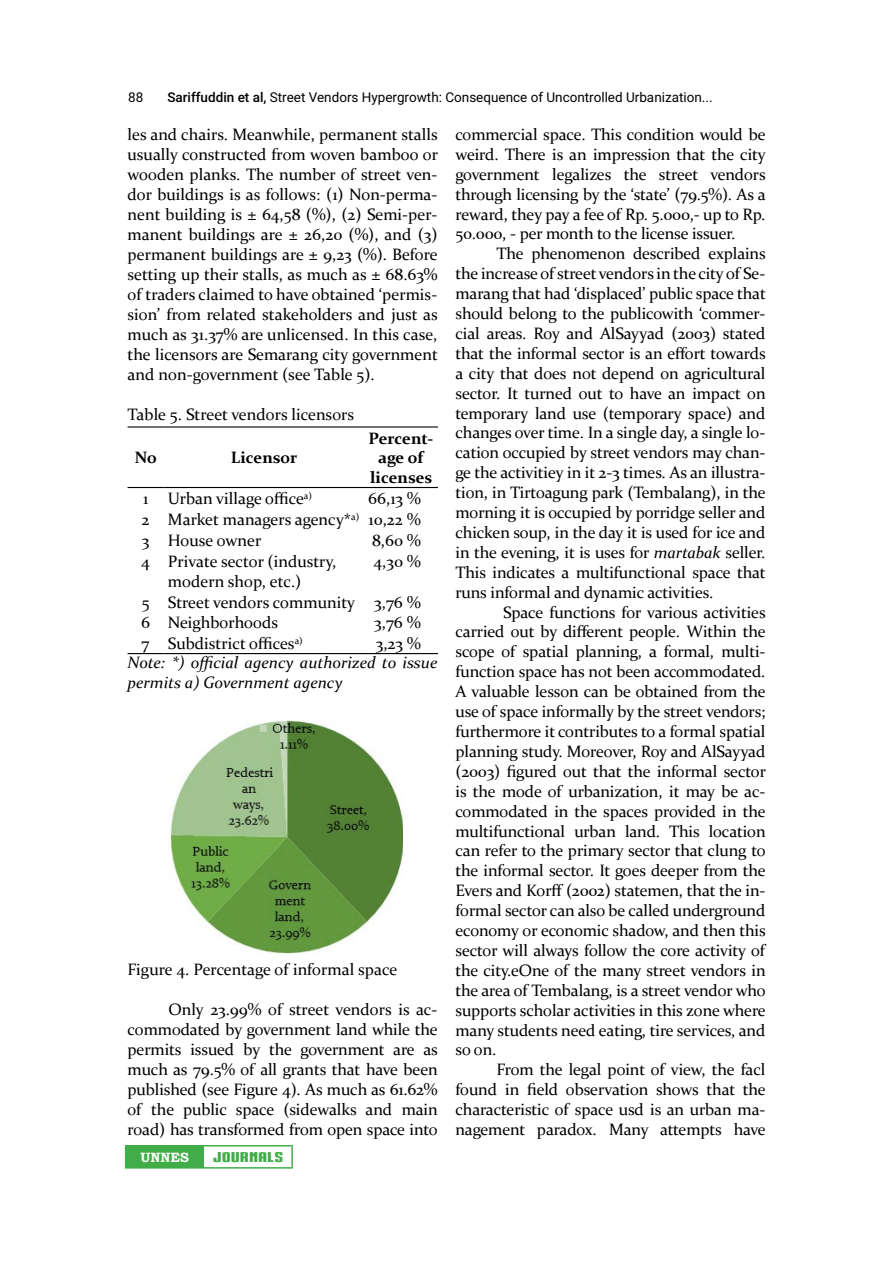
<style>
.page{position:relative;width:893px;height:1263px;background:#fff}
.page>*{position:absolute;margin:0;border:0;box-sizing:border-box;transform-origin:0 0}
.t1{font:16.5px/20px "Constantia";letter-spacing:-.01em;color:#000;text-align:justify}
.t2{font:italic 16.5px/20px "Constantia";color:#000}
.t3{font:700 16.5px/19.8px "Constantia";color:#000;text-align:center}
.t4{font:13.5px "Roboto";color:#000}
.t5{font:13.5px "IRONMANOFWAR002 NCV";color:#41ad49;scale:1.53 1}
.t6{font:700 13.5px "Bookman Old Style";color:#fff}
.s1{font-weight:500}
.s2{font-style:italic}
</style>
<div class="page">
<div style="left:126px;top:1146px;width:78px;height:22px;background:#41ad49"></div>
<hr style="left:125px;top:1145px;width:79px;height:1px;background:#41ad49">
<svg style="left:125px;top:1146px;width:1px;height:21px"></svg>
<hr style="left:204px;top:1145px;width:89px;height:1px;background:#41ad49">
<hr style="left:291px;top:1146px;width:2px;height:21px;background:#41ad49">
<hr style="left:125px;top:1167px;width:79px;height:1px;background:#41ad49">
<hr style="left:204px;top:1167px;width:89px;height:1px;background:#41ad49">
<hr style="left:128px;top:487px;width:36px;height:1px;background:#000">
<hr style="left:164px;top:487px;width:200px;height:1px;background:#000">
<hr style="left:364px;top:487px;width:74px;height:1px;background:#000">
<hr style="left:128px;top:426px;width:36px;height:2px;background:#000">
<hr style="left:164px;top:426px;width:200px;height:2px;background:#000">
<hr style="left:364px;top:426px;width:74px;height:2px;background:#000">
<hr style="left:128px;top:653px;width:36px;height:1px;background:#000">
<hr style="left:164px;top:653px;width:200px;height:1px;background:#000">
<hr style="left:364px;top:653px;width:74px;height:1px;background:#000">
<img style="left:170px;top:720px;width:233px;height:234px">
<p class="t4" style="left:128px;top:88px;width:17px">88</p>
<p class="t4" style="left:167px;top:88px;width:547px"><span class="s1">Sariffuddin et al,</span> Street Vendors Hypergrowth: Consequence of Uncontrolled Urbanization...</p>
<p class="t1" style="left:128px;top:124px;width:312px">les and chairs. Meanwhile, permanent stalls usually constructed from woven bamboo or wooden planks. The number of street ven&shy;dor buildings is as follows: (1) Non-perma&shy;nent building is ± 64,58 (%), (2) Semi-per&shy;manent buildings are ± 26,20 (%), and (3) permanent buildings are ± 9,23 (%). Before setting up their stalls, as much as ± 68.63% of traders claimed to have obtained ‘permis&shy;sion’ from related stakeholders and just as much as 31.37% are unlicensed. In this case, the licensors are Semarang city government and non-government (see Table 5).</p>
<p class="t1" style="left:128px;top:404px;width:228px">Table 5. Street vendors licensors</p>
<p class="t3" style="left:135px;top:447px;width:24px">No</p>
<p class="t3" style="left:231px;top:447px;width:68px">Licensor</p>
<p class="t3" style="left:369px;top:427px;width:66px">Percent&shy;age of licenses</p>
<p class="t1" style="left:143px;top:488px;width:171px">1 Urban village office<sup>a)</sup></p>
<p class="t1" style="left:142px;top:487px;width:280px;line-height:20.9px;text-indent:227px">66,13 % 2 Market managers agency*<sup>a)</sup> 10,22 % 3 House owner</p>
<p class="t1" style="left:372px;top:530px;width:50px">8,60 %</p>
<p class="t1" style="left:141px;top:551px;width:197px;text-align:center">4 Private sector (industry, modern shop, etc.)</p>
<p class="t1" style="left:373px;top:550px;width:49px">4,30 %</p>
<p class="t1" style="left:141px;top:591px;width:281px;line-height:20.9px">5 Street vendors community 3,76 %<br>6 Neighborhoods</p>
<p class="t1" style="left:374px;top:612px;width:48px">3,76 %</p>
<p class="t1" style="left:142px;top:633px;width:163px">7 Subdistrict offices<sup>a)</sup></p>
<p class="t1" style="left:376px;top:633px;width:46px">3,23 %</p>
<p class="t2" style="left:128px;top:652px;width:311px">Note: *) official agency authorized to issue permits a) Government agency</p>
<p class="t1" style="left:128px;top:959px;width:271px">Figure 4. Percentage of informal space</p>
<p class="t1" style="left:128px;top:999px;width:312px;text-indent:41px">Only 23.99% of street vendors is ac&shy;commodated by government land while the permits issued by the government are as much as 79.5% of all grants that have been published (see Figure 4). As much as 61.62% of the public space (sidewalks and main road) has transformed from open space into</p>
<p class="t6" style="left:141px;top:1147px;width:50px">UNNES</p>
<p class="t5" style="left:213px;top:1147px;width:48px">JOURNALS</p>
<p class="t1" style="left:455px;top:124px;width:312px">commercial space. This condition would be weird. There is an impression that the city government legalizes the street vendors through licensing by the ‘state’ (79.5%). As a reward, they pay a fee of Rp. 5.000,- up to Rp.<br>50.000, - per month to the license issuer.</p>
<p class="t1" style="left:455px;top:243px;width:312px;text-indent:41px">The phenomenon described explains the increase of street vendors in the city of Se&shy;marang that had ‘displaced’ public space that should belong to the publicowith ‘commer&shy;cial areas. Roy and AlSayyad (2003) stated that the informal sector is an effort towards a city that does not depend on agricultural sector. It turned out to have an impact on temporary land use (temporary space) and changes over time. In a single day, a single lo&shy;cation occupied by street vendors may chan&shy;ge the activitiey in it 2-3 times. As an illustra&shy;tion, in Tirtoagung park (Tembalang), in the morning it is occupied by porridge seller and chicken soup, in the day it is used for ice and in the evening, it is uses for <span class="s2">martabak</span> seller.<br>This indicates a multifunctional space that runs informal and dynamic activities.</p>
<p class="t1" style="left:455px;top:601px;width:312px;text-indent:48px">Space functions for various activities carried out by different people. Within the scope of spatial planning, a formal, multi&shy;function space has not been accommodated.<br>A valuable lesson can be obtained from the use of space informally by the street vendors; furthermore it contributes to a formal spatial planning study. Moreover, Roy and AlSayyad (2003) figured out that the informal sector is the mode of urbanization, it may be ac&shy;commodated in the spaces provided in the multifunctional urban land. This location can refer to the primary sector that clung to the informal sector. It goes deeper from the Evers and Korff (2002) statemen, that the in&shy;formal sector can also be called underground economy or economic shadow, and then this sector will always follow the core activity of the city.eOne of the many street vendors in the area of Tembalang, is a street vendor who supports scholar activities in this zone where many students need eating, tire services, and so on.</p>
<p class="t1" style="left:455px;top:1059px;width:312px;text-indent:41px">From the legal point of view, the facl found in field observation shows that the characteristic of space usd is an urban ma&shy;nagement paradox. Many attempts have</p>
</div>
